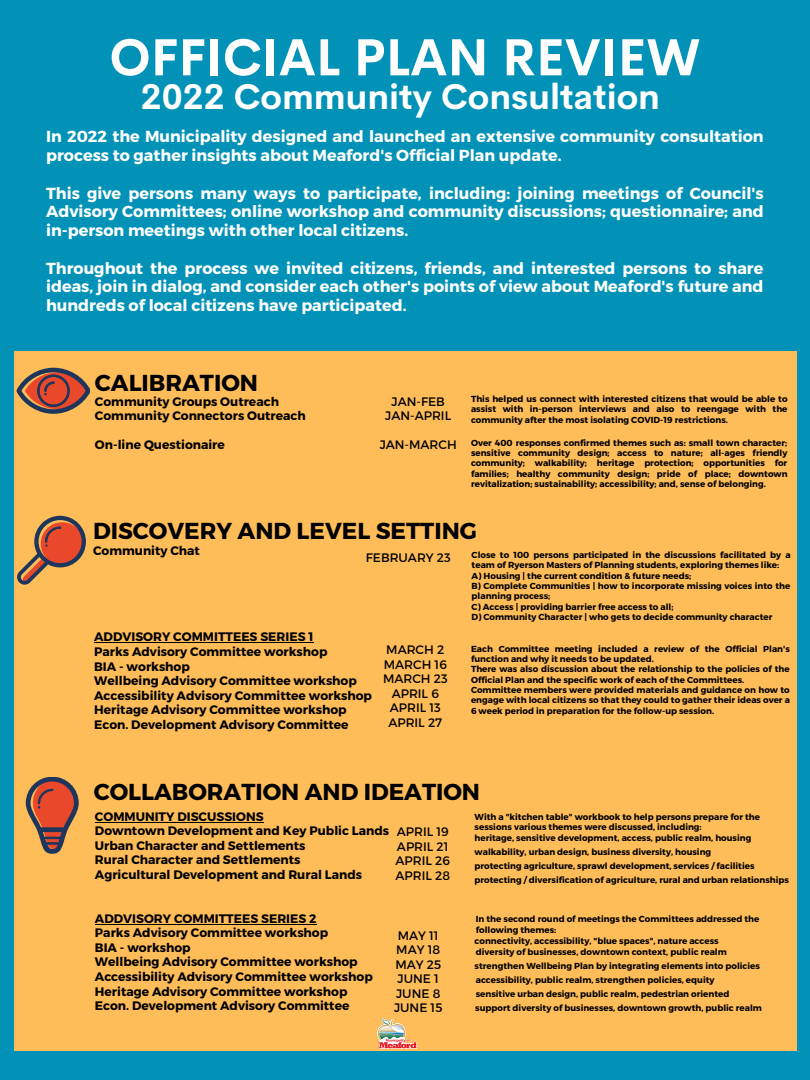
<style>
.page{position:relative;width:810px;height:1080px;background:#0292b7}
.page>*{position:absolute;margin:0;border:0;box-sizing:border-box;transform-origin:0 0}
.t1{font:700 51.06px "Cerebri Sans";color:#fff}
.t2{font:700 35.06px "Cerebri Sans";color:#fff}
.t3{font:700 23.06px "Montserrat";color:#000}
.t4{font:700 16px/18.8px "Montserrat";color:#fff;text-align:justify}
.t5{font:700 12.31px/14.5px "Montserrat";color:#000}
.t6{font:12.31px/14.5px "Montserrat";color:#000;text-align:center}
.t7{font:700 8.75px/10.3px "Montserrat";color:#000}
</style>
<div class="page">
<div style="left:14px;top:352px;width:782px;height:699px;background:#ffbd59"></div>
<svg style="left:17px;top:516px;width:69px;height:69px"></svg>
<svg style="left:26px;top:777px;width:53px;height:76px"></svg>
<svg style="left:17px;top:368px;width:73px;height:46px"></svg>
<hr style="left:94px;top:642px;width:220px;height:1px;background:#000">
<hr style="left:95px;top:822px;width:169px;height:1px;background:#000">
<hr style="left:95px;top:924px;width:222px;height:1px;background:#000">
<img style="left:377px;top:1019px;width:39px;height:29px">
<h1 class="t1" style="left:109px;top:24px;width:593px">OFFICIAL PLAN REVIEW</h1>
<h2 class="t2" style="left:141px;top:74px;width:521px">2022 Community Consultation</h2>
<h3 class="t4" style="left:46px;top:126px;width:719px">In 2022 the Municipality designed and launched an extensive community consultation process to gather insights about Meaford's Official Plan update.</h3>
<h3 class="t4" style="left:46px;top:183px;width:719px">This give persons many ways to participate, including: joining meetings of Council's Advisory Committees; online workshop and community discussions; questionnaire; and in-person meetings with other local citizens.</h3>
<h3 class="t4" style="left:46px;top:258px;width:719px">Throughout the process we invited citizens, friends, and interested persons to share ideas, join in dialog, and consider each other's points of view about Meaford's future and hundreds of local citizens have participated.</h3>
<h3 class="t3" style="left:95px;top:367px;width:165px">CALIBRATION</h3>
<h3 class="t5" style="left:95px;top:394px;width:212px">Community Groups Outreach<br>Community Connectors Outreach</h3>
<h3 class="t5" style="left:95px;top:437px;width:132px">On-line Questionaire</h3>
<h3 class="t6" style="left:385px;top:394px;width:68px">JAN-FEB<br>JAN-APRIL</h3>
<h3 class="t6" style="left:380px;top:437px;width:79px">JAN-MARCH</h3>
<p class="t7" style="left:471px;top:393px;width:318px;text-align:justify">This helped us connect with interested citizens that would be able to assist with in-person interviews and also to reengage with the community after the most isolating COVID-19 restrictions.</p>
<p class="t7" style="left:471px;top:437px;width:318px;text-align:justify">Over 400 responses confirmed themes such as: small town character; sensitive community design; access to nature; all-ages friendly community; walkability; heritage protection; opportunities for families; healthy community design; pride of place; downtown revitalization; sustainability; accessibility; and, sense of belonging.</p>
<h3 class="t3" style="left:93px;top:516px;width:386px">DISCOVERY AND LEVEL SETTING</h3>
<h3 class="t5" style="left:93px;top:543px;width:109px">Community Chat</h3>
<h3 class="t6" style="left:366px;top:550px;width:86px">FEBRUARY 23</h3>
<p class="t5" style="left:94px;top:629px;width:279px">ADDVISORY COMMITTEES SERIES 1<br>Parks Advisory Committee workshop<br>BIA - workshop<br>Wellbeing Advisory Committee workshop Accessibility Advisory Committee workshop Heritage Advisory Committee workshop Econ. Development Advisory Committee</p>
<h3 class="t6" style="left:383px;top:642px;width:66px">MARCH 2<br>MARCH 16<br>MARCH 23<br>APRIL 6<br>APRIL 13<br>APRIL 27</h3>
<p class="t7" style="left:472px;top:549px;width:321px">Close to 100 persons participated in the discussions facilitated by a team of Ryerson Masters of Planning students, exploring themes like:<br>A) Housing | the current condition &amp; future needs;<br>B) Complete Communities | how to incorporate missing voices into the planning process;<br>C) Access | providing barrier free access to all;<br>D) Community Character | who gets to decide community character</p>
<p class="t7" style="left:471px;top:643px;width:320px">Each Committee meeting included a review of the Official Plan's function and why it needs to be updated.<br>There was also discussion about the relationship to the policies of the Official Plan and the specific work of each of the Committees.<br>Committee members were provided materials and guidance on how to engage with local citizens so that they could to gather their ideas over a 6 week period in preparation for the follow-up session.</p>
<h3 class="t3" style="left:94px;top:777px;width:388px">COLLABORATION AND IDEATION</h3>
<h3 class="t5" style="left:95px;top:808px;width:296px">COMMUNITY DISCUSSIONS<br>Downtown Development and Key Public Lands Urban Character and Settlements<br>Rural Character and Settlements<br>Agricultural Development and Rural Lands</h3>
<p class="t5" style="left:95px;top:911px;width:279px">ADDVISORY COMMITTEES SERIES 2<br>Parks Advisory Committee workshop<br>BIA - workshop<br>Wellbeing Advisory Committee workshop Accessibility Advisory Committee workshop Heritage Advisory Committee workshop Econ. Development Advisory Committee</p>
<h3 class="t6" style="left:395px;top:824px;width:56px;text-align:justify">APRIL 19<br>APRIL 21<br>APRIL 26<br>APRIL 28</h3>
<h3 class="t6" style="left:394px;top:928px;width:50px;text-align:left">MAY 11<br>MAY 18<br>MAY 25<br>JUNE 1<br>JUNE 8<br>JUNE 15</h3>
<p class="t7" style="left:475px;top:811px;width:287px">With a "kitchen table" workbook to help persons prepare for the sessions various themes were discussed, including:</p>
<p class="t7" style="left:475px;top:830px;width:316px;line-height:14.1px">heritage, sensitive development, access, public realm, housing walkability, urban design, business diversity, housing<br>protecting agriculture, sprawl development, services / facilities protecting / diversification of agriculture, rural and urban relationships</p>
<p class="t7" style="left:476px;top:914px;width:285px">In the second round of meetings the Committees addressed the following themes:</p>
<p class="t7" style="left:475px;top:936px;width:254px;line-height:10.8px">connectivity, accessibility, "blue spaces", nature access diversity of businesses, downtown context, public realm</p>
<p class="t7" style="left:475px;top:959px;width:287px;line-height:14.1px">strengthen Wellbeing Plan by integrating elements into policies accessibility, public realm, strengthen policies, equity<br>sensitive urban design, public realm, pedestrian oriented</p>
<p class="t7" style="left:475px;top:1002px;width:288px">support diversity of businesses, downtown growth, public realm</p>
</div>
